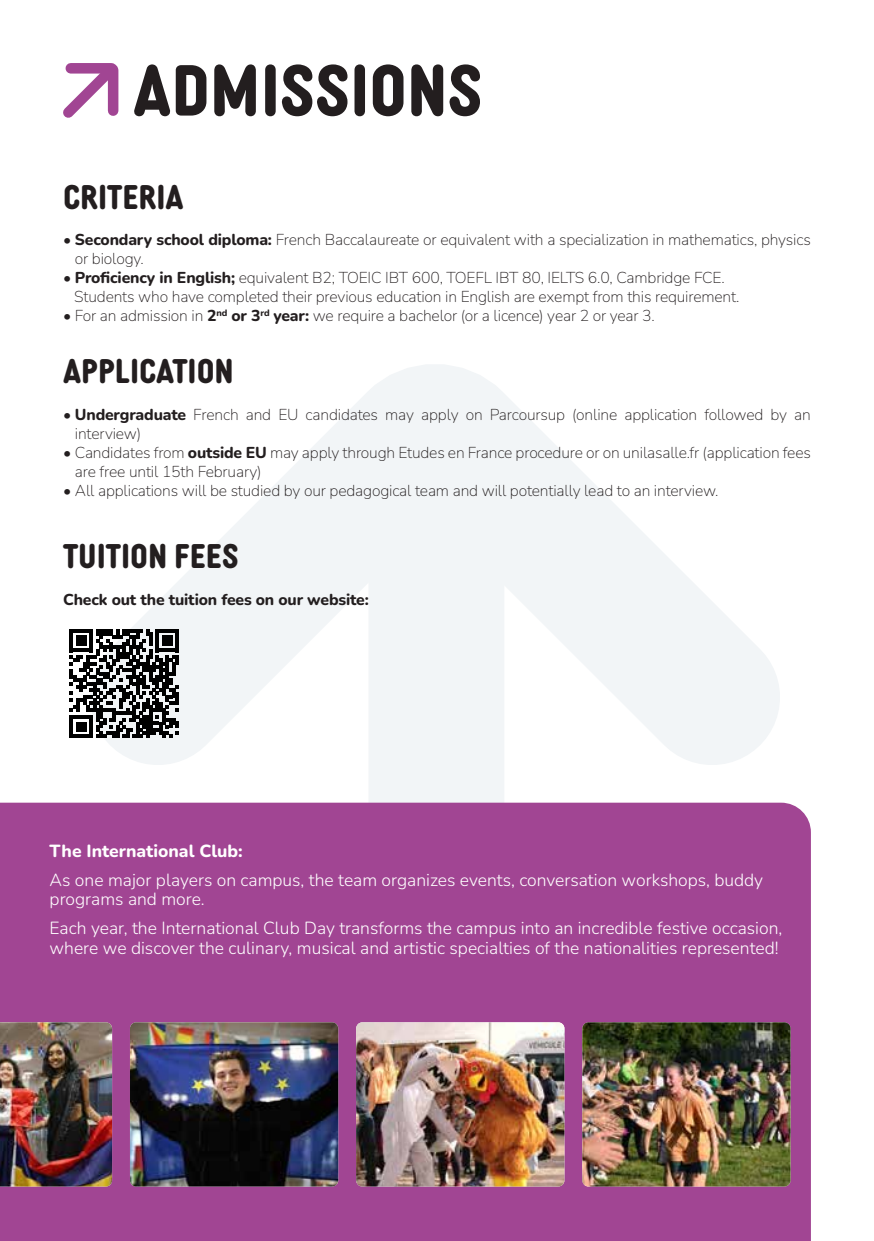
<style>
.page{position:relative;width:874px;height:1241px;background:#fff}
.page>*{position:absolute;margin:0;border:0;box-sizing:border-box;transform-origin:0 0}
.t1{font:700 70px "Diazo MVB Cond";color:#231e1f}
.t2{font:700 33.25px "Diazo MVB Cond";color:#231e1f}
.t3{font:300 17.5px/19.2px "Nunito";color:#fff}
.t4{font:800 17.5px "Nunito";color:#fff}
.t5{font:200 15.75px/18.9px "Nunito";letter-spacing:-.01em;color:#231e1f}
.t6{font:800 15.75px "Nunito";letter-spacing:-.01em;color:#231e1f}
.s1{font-weight:800}
</style>
<div class="page">
<svg style="left:104px;top:365px;width:676px;height:437px"></svg>
<div style="left:0;top:802px;width:810px;height:438px;background:#a14593"></div>
<img style="left:0;top:1022px;width:112px;height:164px">
<img style="left:130px;top:1022px;width:208px;height:164px">
<img style="left:582px;top:1022px;width:208px;height:164px">
<img style="left:356px;top:1022px;width:208px;height:164px">
<svg style="left:63px;top:63px;width:56px;height:55px"></svg>
<svg style="left:70px;top:629px;width:109px;height:109px"></svg>
<h1 class="t1" style="left:133px;top:35px;width:351px">ADMISSIONS</h1>
<h2 class="t2" style="left:63px;top:170px;width:122px">CRITERIA</h2>
<p class="t5" style="left:75px;top:230px;width:737px;text-indent:-12px">• <span class="s1">Secondary school diploma:</span> French Baccalaureate or equivalent with a specialization in mathematics, physics or biology.</p>
<p class="t5" style="left:74px;top:268px;width:666px;text-indent:-11px">• <span class="s1">Proficiency in English;</span> equivalent B2; TOEIC IBT 600, TOEFL IBT 80, IELTS 6.0, Cambridge FCE.<br>Students who have completed their previous education in English are exempt from this requirement.</p>
<p class="t5" style="left:63px;top:305px;width:593px">• For an admission in <span class="s1">2</span><sup>nd</sup> <span class="s1">or 3</span><sup>rd</sup> <span class="s1">year:</span> we require a bachelor (or a licence) year 2 or year 3.</p>
<h2 class="t2" style="left:63px;top:345px;width:172px">APPLICATION</h2>
<p class="t5" style="left:75px;top:404px;width:737px;text-indent:-12px">• <span class="s1">Undergraduate</span> French and EU candidates may apply on Parcoursup (online application followed by an interview)</p>
<p class="t5" style="left:75px;top:442px;width:737px;text-indent:-12px">• Candidates from <span class="s1">outside EU</span> may apply through Etudes en France procedure or on unilasalle.fr (application fees are free until 15th February)</p>
<p class="t5" style="left:63px;top:480px;width:656px">• All applications will be studied by our pedagogical team and will potentially lead to an interview.</p>
<h2 class="t2" style="left:63px;top:529px;width:177px">TUITION FEES</h2>
<p class="t6" style="left:63px;top:587px;width:307px">Check out the tuition fees on our website:</p>
<p class="t4" style="left:50px;top:838px;width:195px">The International Club:</p>
<p class="t3" style="left:50px;top:869px;width:714px">As one major players on campus, the team organizes events, conversation workshops, buddy programs and more.</p>
<p class="t3" style="left:50px;top:917px;width:733px">Each year, the International Club Day transforms the campus into an incredible festive occasion, where we discover the culinary, musical and artistic specialties of the nationalities represented!</p>
</div>
